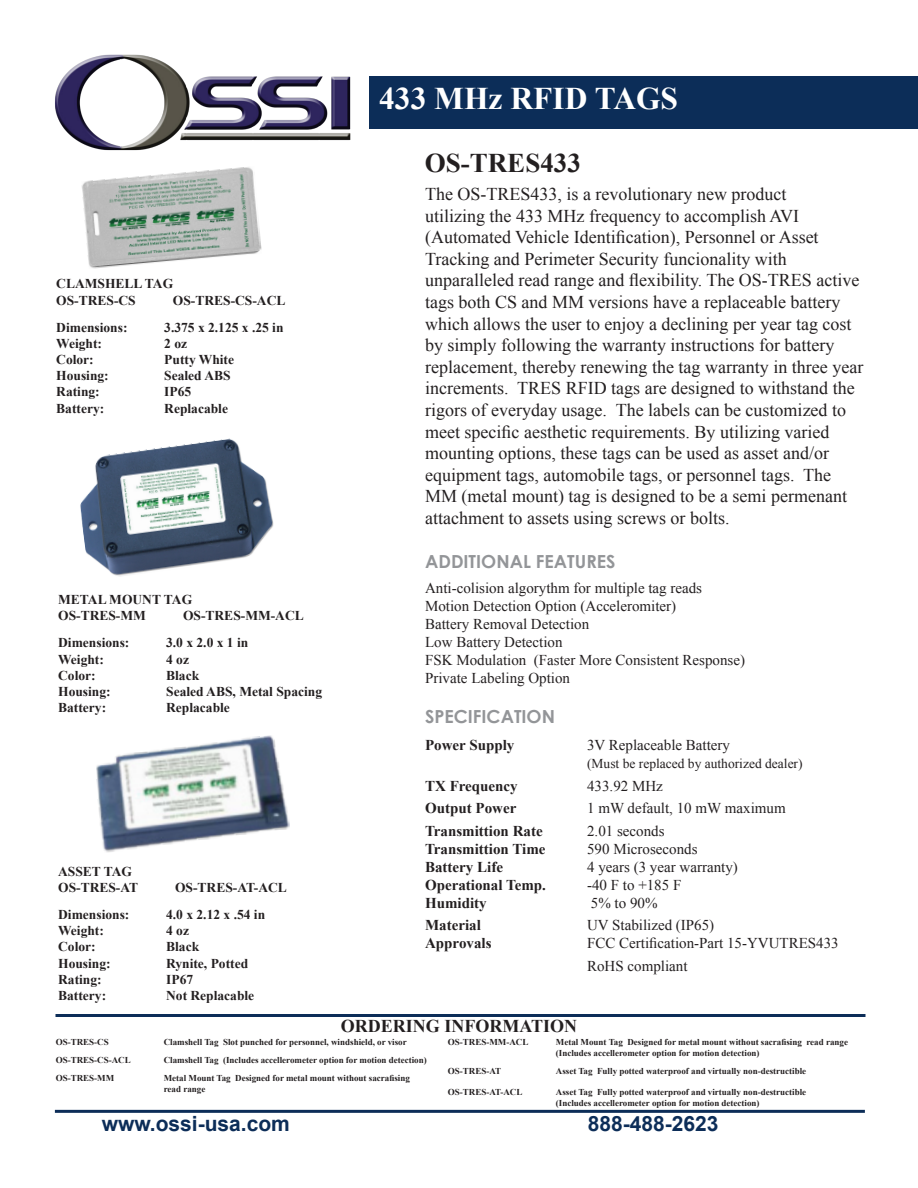
<style>
.page{position:relative;width:918px;height:1188px;background:#fff}
.page>*{position:absolute;margin:0;border:0;box-sizing:border-box;transform-origin:0 0}
.t1{font:700 31.5px "Times New Roman";color:#fff}
.t2{font:700 27px "Times New Roman";color:#231f20}
.t3{font:700 21px "Arial";color:#0c2d58}
.t4{font:18px/21.6px "Times New Roman";color:#231f20}
.t5{font:700 18px "Century Gothic";color:#939598}
.t6{font:700 18px "Times New Roman";color:#231f20}
.t7{font:15px "Times New Roman";color:#231f20}
.t8{font:700 15px "Times New Roman";color:#231f20}
.t9{font:700 13.5px "Times New Roman";color:#231f20}
.t10{font:13.5px "Times New Roman";color:#231f20}
.t11{font:700 9px/10.8px "Times New Roman";color:#231f20}
</style>
<div class="page">
<div style="left:369px;top:76px;width:549px;height:53px;background:#0c2d58"></div>
<hr style="left:56px;top:1014px;width:810px;height:3px;background:#0c2d58">
<hr style="left:55px;top:1110px;width:810px;height:3px;background:#0c2d58">
<img style="left:55px;top:54px;width:296px;height:97px">
<img style="left:81px;top:167px;width:181px;height:102px">
<img style="left:80px;top:438px;width:194px;height:139px">
<img style="left:96px;top:735px;width:194px;height:117px">
<p class="t1" style="left:379px;top:77px;width:300px">433 MHz RFID TAGS</p>
<p class="t9" style="left:56px;top:274px;width:118px">CLAMSHELL TAG</p>
<p class="t9" style="left:56px;top:291px;width:81px">OS-TRES-CS</p>
<p class="t9" style="left:173px;top:291px;width:114px">OS-TRES-CS-ACL</p>
<p class="t9" style="left:56px;top:318px;width:73px">Dimensions:</p>
<p class="t9" style="left:164px;top:318px;width:121px">3.375 x 2.125 x .25 in</p>
<p class="t9" style="left:56px;top:334px;width:47px">Weight:</p>
<p class="t9" style="left:164px;top:334px;width:24px">2 oz</p>
<p class="t9" style="left:56px;top:350px;width:39px">Color:</p>
<p class="t9" style="left:164px;top:350px;width:71px">Putty White</p>
<p class="t9" style="left:56px;top:366px;width:54px">Housing:</p>
<p class="t9" style="left:164px;top:366px;width:68px">Sealed ABS</p>
<p class="t9" style="left:56px;top:382px;width:45px">Rating:</p>
<p class="t9" style="left:164px;top:382px;width:28px">IP65</p>
<p class="t9" style="left:56px;top:399px;width:49px">Battery:</p>
<p class="t9" style="left:164px;top:399px;width:65px">Replacable</p>
<p class="t9" style="left:58px;top:590px;width:136px">METAL MOUNT TAG</p>
<p class="t9" style="left:58px;top:607px;width:89px">OS-TRES-MM</p>
<p class="t9" style="left:183px;top:607px;width:122px">OS-TRES-MM-ACL</p>
<p class="t9" style="left:58px;top:634px;width:73px">Dimensions:</p>
<p class="t9" style="left:166px;top:634px;width:84px">3.0 x 2.0 x 1 in</p>
<p class="t9" style="left:58px;top:650px;width:47px">Weight:</p>
<p class="t9" style="left:166px;top:650px;width:24px">4 oz</p>
<p class="t9" style="left:58px;top:666px;width:39px">Color:</p>
<p class="t9" style="left:166px;top:666px;width:35px">Black</p>
<p class="t9" style="left:58px;top:682px;width:54px">Housing:</p>
<p class="t9" style="left:166px;top:682px;width:158px">Sealed ABS, Metal Spacing</p>
<p class="t9" style="left:58px;top:698px;width:49px">Battery:</p>
<p class="t9" style="left:166px;top:698px;width:65px">Replacable</p>
<p class="t9" style="left:58px;top:862px;width:75px">ASSET TAG</p>
<p class="t9" style="left:58px;top:878px;width:82px">OS-TRES-AT</p>
<p class="t9" style="left:175px;top:878px;width:113px">OS-TRES-AT-ACL</p>
<p class="t9" style="left:58px;top:905px;width:73px">Dimensions:</p>
<p class="t9" style="left:166px;top:905px;width:101px">4.0 x 2.12 x .54 in</p>
<p class="t9" style="left:58px;top:921px;width:47px">Weight:</p>
<p class="t9" style="left:166px;top:921px;width:24px">4 oz</p>
<p class="t9" style="left:58px;top:938px;width:39px">Color:</p>
<p class="t9" style="left:166px;top:938px;width:35px">Black</p>
<p class="t9" style="left:58px;top:954px;width:54px">Housing:</p>
<p class="t9" style="left:166px;top:954px;width:84px">Rynite, Potted</p>
<p class="t9" style="left:58px;top:970px;width:45px">Rating:</p>
<p class="t9" style="left:166px;top:970px;width:28px">IP67</p>
<p class="t9" style="left:58px;top:986px;width:49px">Battery:</p>
<p class="t9" style="left:166px;top:986px;width:90px">Not Replacable</p>
<p class="t2" style="left:425px;top:144px;width:158px">OS-TRES433</p>
<p class="t4" style="left:425px;top:183px;width:363px">The OS-TRES433, is a revolutionary new product</p>
<p class="t4" style="left:425px;top:204px;width:376px">utilizing the 433 MHz frequency to accomplish AVI</p>
<p class="t4" style="left:425px;top:226px;width:395px">(Automated Vehicle Identification), Personnel or Asset<br>Tracking and Perimeter Security funcionality with</p>
<p class="t4" style="left:425px;top:269px;width:440px">unparalleled read range and flexibility. The OS-TRES active tags both CS and MM versions have a replaceable battery which allows the user to enjoy a declining per year tag cost by simply following the warranty instructions for battery replacement, thereby renewing the tag warranty in three year increments. TRES RFID tags are designed to withstand the rigors of everyday usage. The labels can be customized to meet specific aesthetic requirements. By utilizing varied</p>
<p class="t4" style="left:425px;top:442px;width:423px">mounting options, these tags can be used as asset and/or equipment tags, automobile tags, or personnel tags. The MM (metal mount) tag is designed to be a semi permenant attachment to assets using screws or bolts.</p>
<p class="t5" style="left:425px;top:548px;width:192px">ADDITIONAL FEATURES</p>
<p class="t7" style="left:425px;top:578px;width:279px">Anti-colision algorythm for multiple tag reads</p>
<p class="t7" style="left:425px;top:596px;width:253px">Motion Detection Option (Acceleromiter)</p>
<p class="t7" style="left:425px;top:614px;width:166px">Battery Removal Detection</p>
<p class="t7" style="left:425px;top:632px;width:139px">Low Battery Detection</p>
<p class="t7" style="left:425px;top:650px;width:321px">FSK Modulation (Faster More Consistent Response)</p>
<p class="t7" style="left:425px;top:668px;width:146px">Private Labeling Option</p>
<p class="t5" style="left:425px;top:703px;width:131px">SPECIFICATION</p>
<p class="t8" style="left:425px;top:735px;width:91px">Power Supply</p>
<p class="t7" style="left:587px;top:735px;width:145px">3V Replaceable Battery</p>
<p class="t10" style="left:587px;top:755px;width:217px">(Must be replaced by authorized dealer)</p>
<p class="t8" style="left:425px;top:775px;width:94px">TX Frequency</p>
<p class="t7" style="left:587px;top:775px;width:77px">433.92 MHz</p>
<p class="t8" style="left:425px;top:798px;width:93px">Output Power</p>
<p class="t7" style="left:587px;top:798px;width:200px">1 mW default, 10 mW maximum</p>
<p class="t8" style="left:425px;top:820px;width:119px">Transmittion Rate</p>
<p class="t7" style="left:587px;top:820px;width:79px">2.01 seconds</p>
<p class="t8" style="left:425px;top:838px;width:122px">Transmittion Time</p>
<p class="t7" style="left:587px;top:838px;width:112px">590 Microseconds</p>
<p class="t8" style="left:425px;top:856px;width:79px">Battery Life</p>
<p class="t7" style="left:587px;top:856px;width:152px">4 years (3 year warranty)</p>
<p class="t8" style="left:425px;top:874px;width:122px">Operational Temp.</p>
<p class="t7" style="left:587px;top:874px;width:96px">-40 F to +185 F</p>
<p class="t8" style="left:425px;top:892px;width:63px">Humidity</p>
<p class="t7" style="left:591px;top:892px;width:68px">5% to 90%</p>
<p class="t8" style="left:425px;top:915px;width:57px">Material</p>
<p class="t7" style="left:587px;top:915px;width:129px">UV Stabilized (IP65)</p>
<p class="t8" style="left:425px;top:933px;width:68px">Approvals</p>
<p class="t7" style="left:587px;top:933px;width:253px">FCC Certification-Part 15-YVUTRES433</p>
<p class="t7" style="left:587px;top:955px;width:102px">RoHS compliant</p>
<p class="t6" style="left:341px;top:1014px;width:238px">ORDERING INFORMATION</p>
<p class="t11" style="left:56px;top:1036px;width:55px">OS-TRES-CS</p>
<p class="t11" style="left:164px;top:1036px;width:244px">Clamshell Tag Slot punched for personnel, windshield, or visor</p>
<p class="t11" style="left:56px;top:1054px;width:77px">OS-TRES-CS-ACL</p>
<p class="t11" style="left:164px;top:1054px;width:264px">Clamshell Tag (Includes accellerometer option for motion detection)</p>
<p class="t11" style="left:56px;top:1072px;width:60px">OS-TRES-MM</p>
<p class="t11" style="left:164px;top:1072px;width:248px">Metal Mount Tag Designed for metal mount without sacrafising read range</p>
<p class="t11" style="left:448px;top:1036px;width:82px">OS-TRES-MM-ACL</p>
<p class="t11" style="left:556px;top:1036px;width:294px">Metal Mount Tag Designed for metal mount without sacrafising read range</p>
<p class="t11" style="left:556px;top:1047px;width:205px">(Includes accellerometer option for motion detection)</p>
<p class="t11" style="left:448px;top:1065px;width:55px">OS-TRES-AT</p>
<p class="t11" style="left:556px;top:1065px;width:252px">Asset Tag Fully potted waterproof and virtually non-destructible</p>
<p class="t11" style="left:448px;top:1087px;width:76px">OS-TRES-AT-ACL</p>
<p class="t11" style="left:556px;top:1087px;width:252px">Asset Tag Fully potted waterproof and virtually non-destructible</p>
<p class="t11" style="left:556px;top:1098px;width:205px">(Includes accellerometer option for motion detection)</p>
<p class="t3" style="left:102px;top:1110px;width:190px">www.ossi-usa.com</p>
<p class="t3" style="left:588px;top:1110px;width:132px">888-488-2623</p>
</div>
